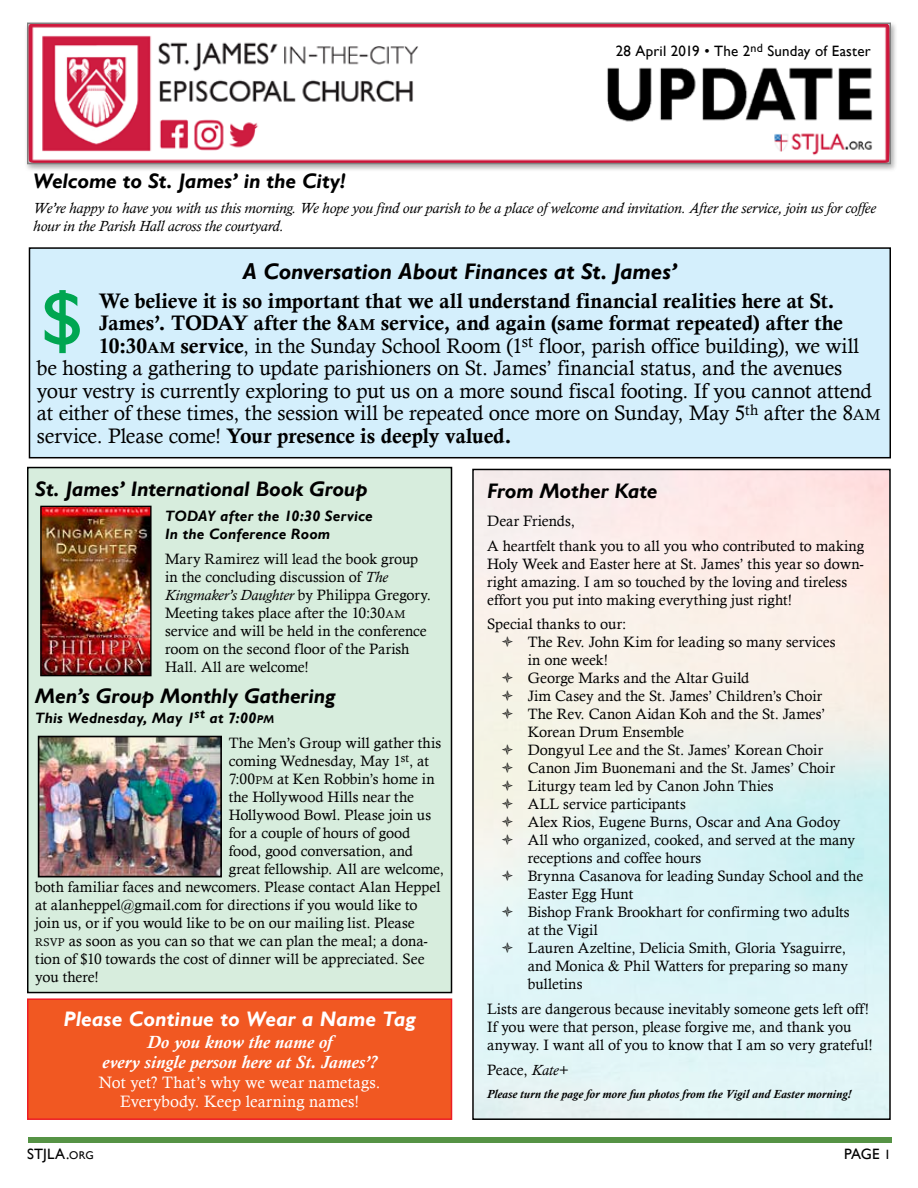
<style>
.page{position:relative;width:918px;height:1188px;background:#fff}
.page>*{position:absolute;margin:0;border:0;box-sizing:border-box;transform-origin:0 0}
.t1{font:78px "Gill Sans";color:#00a651}
.t2{font:italic 700 22.5px "Gill Sans";letter-spacing:-.005em;color:#000}
.t3{font:21px/22.5px "Calisto";letter-spacing:-.01em;color:#000}
.t4{font:21px/22.5px "Calis MT Bol";letter-spacing:-.005em;color:#000}
.t5{font:italic 700 21px "Gill Sans";letter-spacing:-.005em;color:#000}
.t6{font:italic 700 21px "Gill Sans";color:#fff}
.t7{font:italic 700 18px/19.8px "Calisto";color:#fff;text-align:center}
.t8{font:16.5px/19.8px "Calisto";letter-spacing:.01em;color:#fff;text-align:center}
.t9{font:15px/18px "Calisto";color:#000}
.t10{font:italic 15px/18px "Calisto";letter-spacing:-.005em;color:#000}
.t11{font:italic 700 15px/18px "Gill Sans";letter-spacing:.015em;color:#000}
.t12{font:15px "Gill Sans";letter-spacing:.01em;color:#000}
.t13{font:15px "Gill Sans";letter-spacing:.015em;color:#000}
.t14{font:italic 700 12px "Calisto";letter-spacing:.005em;color:#000}
.s1{font-size:15.75px}
.s2{font-family:"Calis MT Bol"}
.s3{font-family:"Calis MT Bol";font-size:15.75px}
.s4{font-family:"Calisto"}
.s5{font-style:inherit}
.s6{font-style:italic}
.s7{font-size:11.25px}
.s8{font-size:13.5px}
</style>
<div class="page">
<div style="left:28px;top:1137px;width:864px;height:5px;background:#569345"></div>
<div style="left:24px;top:22px;width:874px;height:151px;background:#000;opacity:.3"></div>
<img style="left:29px;top:25px;width:860px;height:137px">
<div style="left:27px;top:23px;width:864px;height:141px;border:1px solid #808080"></div>
<div style="left:29px;top:248px;width:861px;height:210px;background:#d4effc"></div>
<div style="left:29px;top:247px;width:862px;height:211px;border:2px solid #000"></div>
<div style="left:28px;top:468px;width:424px;height:525px;background:#d7eddd"></div>
<div style="left:27px;top:467px;width:425px;height:526px;border:2px solid #000"></div>
<img style="left:41px;top:739px;width:178px;height:135px">
<div style="left:38px;top:736px;width:184px;height:141px;border:2px solid #000"></div>
<img style="left:42px;top:508px;width:108px;height:166px">
<div style="left:40px;top:506px;width:112px;height:170px;border:1px solid #000"></div>
<div style="left:28px;top:999px;width:424px;height:120px;background:#f15822"></div>
<div style="left:27px;top:998px;width:425px;height:122px;border:2px solid #ed1d24"></div>
<svg style="left:502px;top:636px;width:27px;height:12px"></svg>
<svg style="left:502px;top:672px;width:27px;height:12px"></svg>
<svg style="left:502px;top:690px;width:27px;height:12px"></svg>
<svg style="left:502px;top:708px;width:27px;height:12px"></svg>
<svg style="left:502px;top:744px;width:27px;height:12px"></svg>
<svg style="left:502px;top:762px;width:27px;height:12px"></svg>
<svg style="left:502px;top:780px;width:27px;height:12px"></svg>
<svg style="left:502px;top:798px;width:27px;height:12px"></svg>
<svg style="left:502px;top:816px;width:27px;height:12px"></svg>
<svg style="left:502px;top:834px;width:27px;height:12px"></svg>
<svg style="left:502px;top:870px;width:27px;height:12px"></svg>
<svg style="left:502px;top:906px;width:27px;height:12px"></svg>
<svg style="left:502px;top:942px;width:27px;height:12px"></svg>
<p class="t12" style="left:616px;top:42px;width:256px">28 April 2019 • The 2<sup>nd</sup> Sunday of Easter</p>
<h3 class="t5" style="left:33px;top:169px;width:314px">Welcome to St. James’ in the City!</h3>
<p class="t10" style="left:33px;top:199px;width:844px">We’re happy to have you with us this morning. We hope you find our parish to be a place of welcome and invitation. After the service, join us for coffee hour in the Parish Hall across the courtyard.</p>
<h2 class="t2" style="left:243px;top:258px;width:436px">A Conversation About Finances at St. James’</h2>
<h3 class="t4" style="left:99px;top:289px;width:746px">We believe it is so important that we all understand financial realities here at St.<br>James’. TODAY after the 8<span class="s1">AM</span> service, and again (same format repeated) after the</h3>
<p class="t3" style="left:37px;top:334px;width:845px;text-indent:62px"><span class="s2">10:30</span><span class="s3">AM</span> <span class="s2">service</span>, in the Sunday School Room (1<sup>st</sup> floor, parish office building), we will be hosting a gathering to update parishioners on St. James’ financial status, and the avenues your vestry is currently exploring to put us on a more sound fiscal footing. If you cannot attend at either of these times, the session will be repeated once more on Sunday, May 5<sup>th</sup> after the 8<span class="s1">AM</span></p>
<h3 class="t4" style="left:37px;top:424px;width:476px"><span class="s4">service. Please come!</span> Your presence is deeply valued.</h3>
<h3 class="t5" style="left:35px;top:477px;width:334px">St. James’ International Book Group</h3>
<p class="t11" style="left:165px;top:507px;width:209px">TODAY after the <span class="s5">10:30</span> Service<br>In the Conference Room</p>
<p class="t9" style="left:165px;top:550px;width:268px">Mary Ramirez will lead the book group in the concluding discussion of <span class="s6">The Kingmaker’s Daughter</span> by Philippa Gregory.<br>Meeting takes place after the 10:30<span class="s7">AM </span>service and will be held in the conference room on the second floor of the Parish Hall. All are welcome!</p>
<h3 class="t5" style="left:35px;top:684px;width:302px">Men’s Group Monthly Gathering</h3>
<p class="t11" style="left:35px;top:709px;width:240px">This Wednesday, May 1<sup>st</sup> at 7:00<span class="s7">pm</span></p>
<p class="t9" style="left:229px;top:733px;width:214px">The Men’s Group will gather this</p>
<p class="t9" style="left:229px;top:751px;width:202px">coming Wednesday, May 1<sup>st</sup>, at</p>
<p class="t9" style="left:229px;top:769px;width:207px">7:00<span class="s7">PM</span> at Ken Robbin’s home in</p>
<p class="t9" style="left:229px;top:787px;width:187px">the Hollywood Hills near the</p>
<p class="t9" style="left:229px;top:805px;width:204px">Hollywood Bowl. Please join us</p>
<p class="t9" style="left:229px;top:823px;width:183px">for a couple of hours of good</p>
<p class="t9" style="left:229px;top:841px;width:186px">food, good conversation, and</p>
<p class="t9" style="left:229px;top:859px;width:217px">great fellowship. All are welcome,</p>
<p class="t9" style="left:35px;top:877px;width:407px">both familiar faces and newcomers. Please contact Alan Heppel</p>
<p class="t9" style="left:35px;top:895px;width:384px">at alanheppel@gmail.com for directions if you would like to</p>
<p class="t9" style="left:35px;top:913px;width:381px">join us, or if you would like to be on our mailing list. Please</p>
<p class="t9" style="left:35px;top:931px;width:394px"><span class="s7">RSVP</span> as soon as you can so that we can plan the meal; a dona-</p>
<p class="t9" style="left:35px;top:949px;width:391px">tion of $10 towards the cost of dinner will be appreciated. See</p>
<p class="t9" style="left:35px;top:967px;width:65px">you there!</p>
<h1 class="t1" style="left:41px;top:272px;width:44px">$</h1>
<h3 class="t5" style="left:487px;top:479px;width:172px">From Mother Kate</h3>
<p class="t9" style="left:487px;top:508px;width:378px;line-height:24.8px">Dear Friends,<br>A heartfelt thank you to all you who contributed to making</p>
<p class="t9" style="left:487px;top:554px;width:378px">Holy Week and Easter here at St. James’ this year so down&shy;right amazing. I am so touched by the loving and tireless effort you put into making everything just right!</p>
<p class="t9" style="left:528px;top:615px;width:337px;text-indent:-40px">Special thanks to our:<br>The Rev. John Kim for leading so many services<br>in one week!<br>George Marks and the Altar Guild<br>Jim Casey and the St. James’ Children’s Choir<br>The Rev. Canon Aidan Koh and the St. James’ Korean Drum Ensemble<br>Dongyul Lee and the St. James’ Korean Choir Canon Jim Buonemani and the St. James’ Choir Liturgy team led by Canon John Thies<br>ALL service participants<br>Alex Rios, Eugene Burns, Oscar and Ana Godoy All who organized, cooked, and served at the many receptions and coffee hours<br>Brynna Casanova for leading Sunday School and the Easter Egg Hunt<br>Bishop Frank Brookhart for confirming two adults at the Vigil<br>Lauren Azeltine, Delicia Smith, Gloria Ysaguirre, and Monica &amp; Phil Watters for preparing so many bulletins</p>
<p class="t9" style="left:487px;top:1000px;width:387px">Lists are dangerous because inevitably someone gets left off!<br>If you were that person, please forgive me, and thank you anyway. I want all of you to know that I am so very grateful!</p>
<p class="t9" style="left:487px;top:1061px;width:83px">Peace, <span class="s6">Kate+</span></p>
<p class="t14" style="left:487px;top:1087px;width:365px">Please turn the page for more fun photos from the Vigil and Easter morning!</p>
<h3 class="t6" style="left:63px;top:1006px;width:354px">Please Continue to Wear a Name Tag</h3>
<p class="t7" style="left:102px;top:1032px;width:276px">Do you know the name of<br>every single person here at St. James’?</p>
<p class="t8" style="left:99px;top:1072px;width:283px">Not yet? That’s why we wear nametags.<br>Everybody. Keep learning names!</p>
<p class="t13" style="left:27px;top:1145px;width:68px">STJLA.<span class="s7">org</span></p>
<p class="t12" style="left:844px;top:1145px;width:48px">PAGE <span class="s8">1</span></p>
</div>
